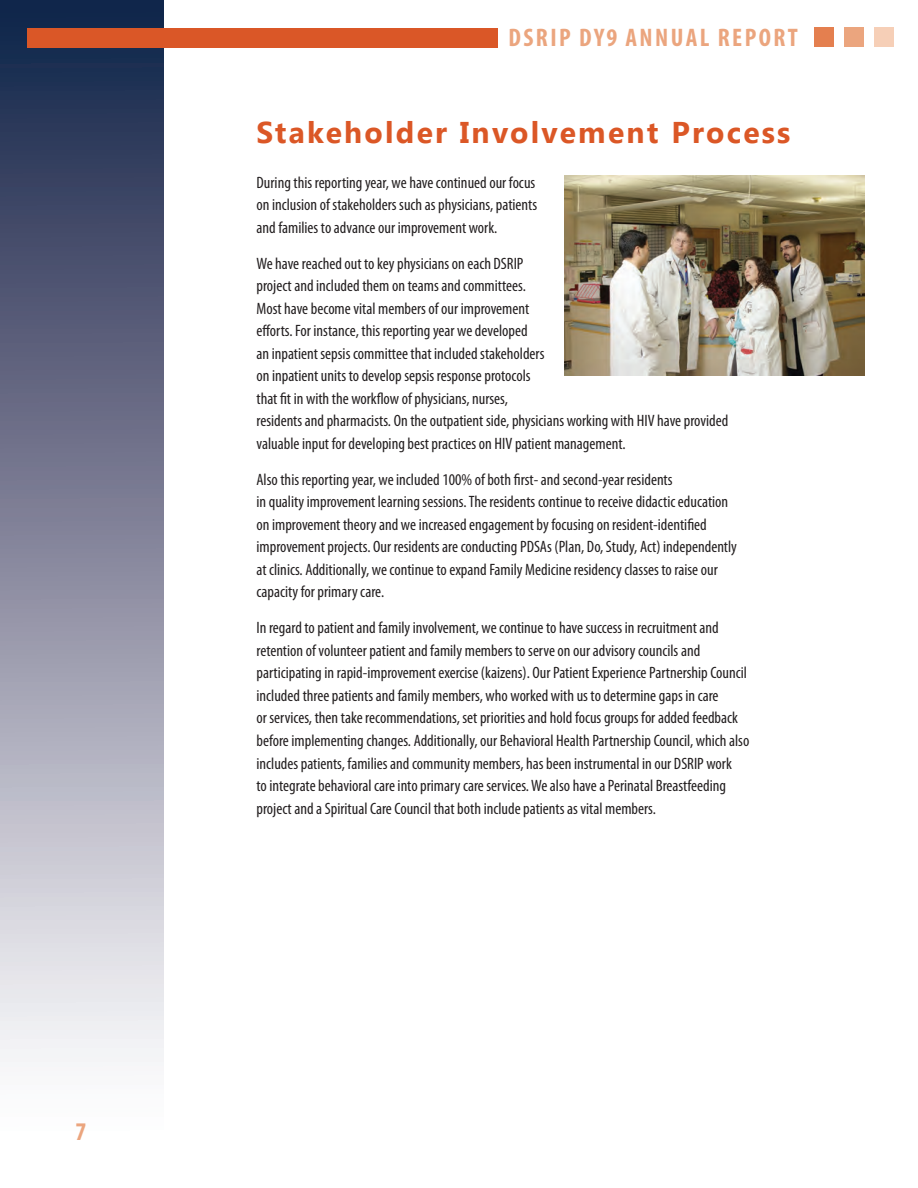
<style>
.page{position:relative;width:918px;height:1188px;background:#fff}
.page>*{position:absolute;margin:0;border:0;box-sizing:border-box;transform-origin:0 0}
.t1{font:700 30px "Segoe UI";letter-spacing:.075em;color:#db5726}
.t2{font:700 condensed 25.5px "Myriad Pro";letter-spacing:.095em;color:#eba57e}
.t3{font:condensed 16.5px/22.5px "Myriad Pro";color:#231f20}
</style>
<div class="page">
<div style="left:0;top:0;width:163px;height:1188px;background:linear-gradient(to bottom,#111d44,#fff)"></div>
<div style="left:27px;top:28px;width:470px;height:19px;background:#da5727"></div>
<div style="left:814px;top:27px;width:19px;height:19px;background:#e47f4f"></div>
<div style="left:844px;top:27px;width:19px;height:19px;background:#eba57e"></div>
<div style="left:874px;top:27px;width:19px;height:19px;background:#f6cfb7"></div>
<img style="left:565px;top:176px;width:299px;height:200px">
<h2 class="t2" style="left:76px;top:1115px;width:12px">7</h2>
<h2 class="t2" style="left:509px;top:22px;width:40px">DSRIP</h2>
<h2 class="t2" style="left:579px;top:22px;width:220px">DY9 ANNUAL REPORT</h2>
<h1 class="t1" style="left:256px;top:111px;width:535px">Stakeholder Involvement Process</h1>
<p class="t3" style="left:256px;top:171px;width:282px;text-align:justify">During this reporting year, we have continued our focus on inclusion of stakeholders such as physicians, patients and families to advance our improvement work.</p>
<p class="t3" style="left:256px;top:252px;width:473px">We have reached out to key physicians on each DSRIP<br>project and included them on teams and committees.<br>Most have become vital members of our improvement<br>efforts. For instance, this reporting year we developed<br>an inpatient sepsis committee that included stakeholders<br>on inpatient units to develop sepsis response protocols<br>that fit in with the workflow of physicians, nurses,<br>residents and pharmacists. On the outpatient side, physicians working with HIV have provided valuable input for developing best practices on HIV patient management.</p>
<p class="t3" style="left:256px;top:468px;width:482px">Also this reporting year, we included 100% of both first- and second-year residents<br>in quality improvement learning sessions. The residents continue to receive didactic education on improvement theory and we increased engagement by focusing on resident-identified improvement projects. Our residents are conducting PDSAs (Plan, Do, Study, Act) independently at clinics. Additionally, we continue to expand Family Medicine residency classes to raise our capacity for primary care.</p>
<p class="t3" style="left:256px;top:617px;width:494px">In regard to patient and family involvement, we continue to have success in recruitment and retention of volunteer patient and family members to serve on our advisory councils and participating in rapid-improvement exercise (kaizens). Our Patient Experience Partnership Council included three patients and family members, who worked with us to determine gaps in care<br>or services, then take recommendations, set priorities and hold focus groups for added feedback before implementing changes. Additionally, our Behavioral Health Partnership Council, which also includes patients, families and community members, has been instrumental in our DSRIP work<br>to integrate behavioral care into primary care services. We also have a Perinatal Breastfeeding project and a Spiritual Care Council that both include patients as vital members.</p>
</div>
